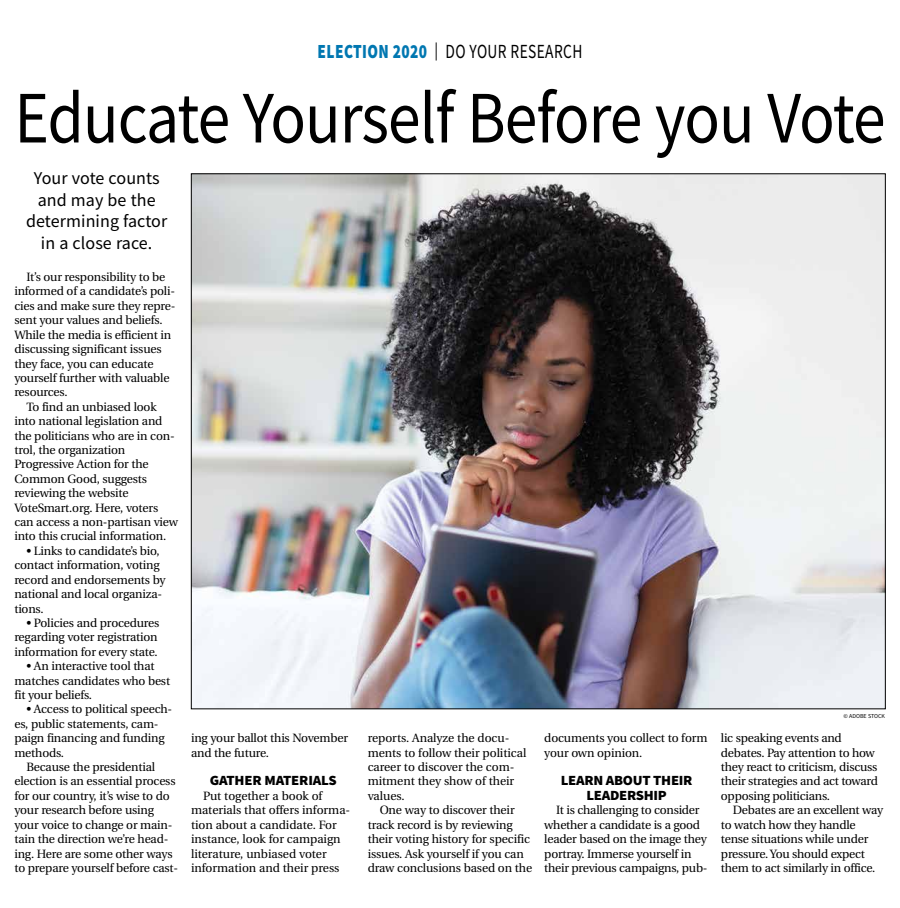
<style>
.page{position:relative;width:900px;height:908px;background:#fff}
.page>*{position:absolute;margin:0;border:0;box-sizing:border-box;transform-origin:0 0}
.t1{font:74px "Source Sans Pro";letter-spacing:-.02em;color:#000;scale:.89 1}
.t2{font:20px "Source Sans Pro";letter-spacing:.025em;color:#000;scale:.77 1}
.t3{font:18px/21.6px "Source Sans Pro";letter-spacing:.005em;color:#000;text-align:center}
.t4{font:900 14px/14.4px "Source Sans Pro";letter-spacing:-.02em;color:#000;text-align:center;scale:1.05 1}
.t5{font:12px/14.4px "Utopia";letter-spacing:-.015em;color:#000}
.t6{font:6px "Source Sans Pro";color:#000}
.s1{font-weight:900;color:#0077b1}
.s2{font-size:18px}
</style>
<div class="page">
<img style="left:193px;top:175px;width:691px;height:531px">
<h2 class="t2" style="left:318px;top:39px;width:345px"><span class="s1">ELECTION 2020</span> <span class="s2">|</span> DO YOUR RESEARCH</h2>
<h1 class="t1" style="left:14px;top:71px;width:980px">Educate Yourself Before you Vote</h1>
<h3 class="t3" style="left:26px;top:167px;width:143px">Your vote counts and may be the determining factor in a close race.</h3>
<p class="t5" style="left:26px;top:270px;width:141px">It’s our responsibility to be</p>
<p class="t5" style="left:14px;top:284px;width:162px">informed of a candidate’s poli-</p>
<p class="t5" style="left:14px;top:299px;width:163px">cies and make sure they repre-</p>
<p class="t5" style="left:14px;top:313px;width:150px">sent your values and beliefs.</p>
<p class="t5" style="left:14px;top:327px;width:158px">While the media is efficient in</p>
<p class="t5" style="left:14px;top:342px;width:149px">discussing significant issues</p>
<p class="t5" style="left:14px;top:356px;width:141px">they face, you can educate</p>
<p class="t5" style="left:14px;top:371px;width:157px">yourself further with valuable</p>
<p class="t5" style="left:14px;top:385px;width:55px">resources.</p>
<p class="t5" style="left:26px;top:399px;width:132px">To find an unbiased look</p>
<p class="t5" style="left:14px;top:414px;width:150px">into national legislation and</p>
<p class="t5" style="left:14px;top:428px;width:162px">the politicians who are in con-</p>
<p class="t5" style="left:14px;top:443px;width:112px">trol, the organization</p>
<p class="t5" style="left:14px;top:457px;width:136px">Progressive Action for the</p>
<p class="t5" style="left:14px;top:471px;width:134px">Common Good, suggests</p>
<p class="t5" style="left:14px;top:486px;width:116px">reviewing the website</p>
<p class="t5" style="left:14px;top:500px;width:145px">VoteSmart.org. Here, voters</p>
<p class="t5" style="left:14px;top:515px;width:165px">can access a non-partisan view</p>
<p class="t5" style="left:14px;top:529px;width:153px">into this crucial information.</p>
<p class="t5" style="left:14px;top:543px;width:153px;text-indent:12px">• Links to candidate’s bio, contact information, voting record and endorsements by national and local organiza&shy;tions.</p>
<p class="t5" style="left:14px;top:615px;width:147px;text-indent:12px">• Policies and procedures regarding voter registration information for every state.</p>
<p class="t5" style="left:14px;top:659px;width:157px;text-indent:12px">• An interactive tool that matches candidates who best fit your beliefs.</p>
<p class="t5" style="left:14px;top:702px;width:159px;text-indent:12px">• Access to political speech&shy;es, public statements, cam&shy;paign financing and funding methods.</p>
<p class="t5" style="left:14px;top:759px;width:165px;text-indent:12px">Because the presidential election is an essential process for our country, it’s wise to do your research before using your voice to change or main&shy;tain the direction we’re head&shy;ing. Here are some other ways to prepare yourself before cast-</p>
<p class="t5" style="left:191px;top:731px;width:159px">ing your ballot this November and the future.</p>
<p class="t4" style="left:210px;top:773px;width:122px">GATHER MATERIALS</p>
<p class="t5" style="left:191px;top:788px;width:161px;text-indent:12px">Put together a book of materials that offers informa&shy;tion about a candidate. For instance, look for campaign literature, unbiased voter information and their press</p>
<p class="t5" style="left:368px;top:731px;width:160px">reports. Analyze the docu&shy;ments to follow their political career to discover the com&shy;mitment they show of their values.</p>
<p class="t5" style="left:368px;top:803px;width:166px;text-indent:12px">One way to discover their track record is by reviewing their voting history for specific issues. Ask yourself if you can draw conclusions based on the</p>
<p class="t5" style="left:544px;top:731px;width:165px">documents you collect to form your own opinion.</p>
<p class="t4" style="left:561px;top:773px;width:127px">LEARN ABOUT THEIR<br>LEADERSHIP</p>
<p class="t5" style="left:544px;top:803px;width:165px;text-indent:12px">It is challenging to consider whether a candidate is a good leader based on the image they portray. Immerse yourself in their previous campaigns, pub-</p>
<p class="t6" style="left:844px;top:712px;width:43px">© ADOBE STOCK</p>
<p class="t5" style="left:721px;top:731px;width:159px">lic speaking events and debates. Pay attention to how they react to criticism, discuss their strategies and act toward opposing politicians.</p>
<p class="t5" style="left:721px;top:803px;width:164px;text-indent:12px">Debates are an excellent way to watch how they handle tense situations while under pressure. You should expect them to act similarly in office.</p>
</div>
